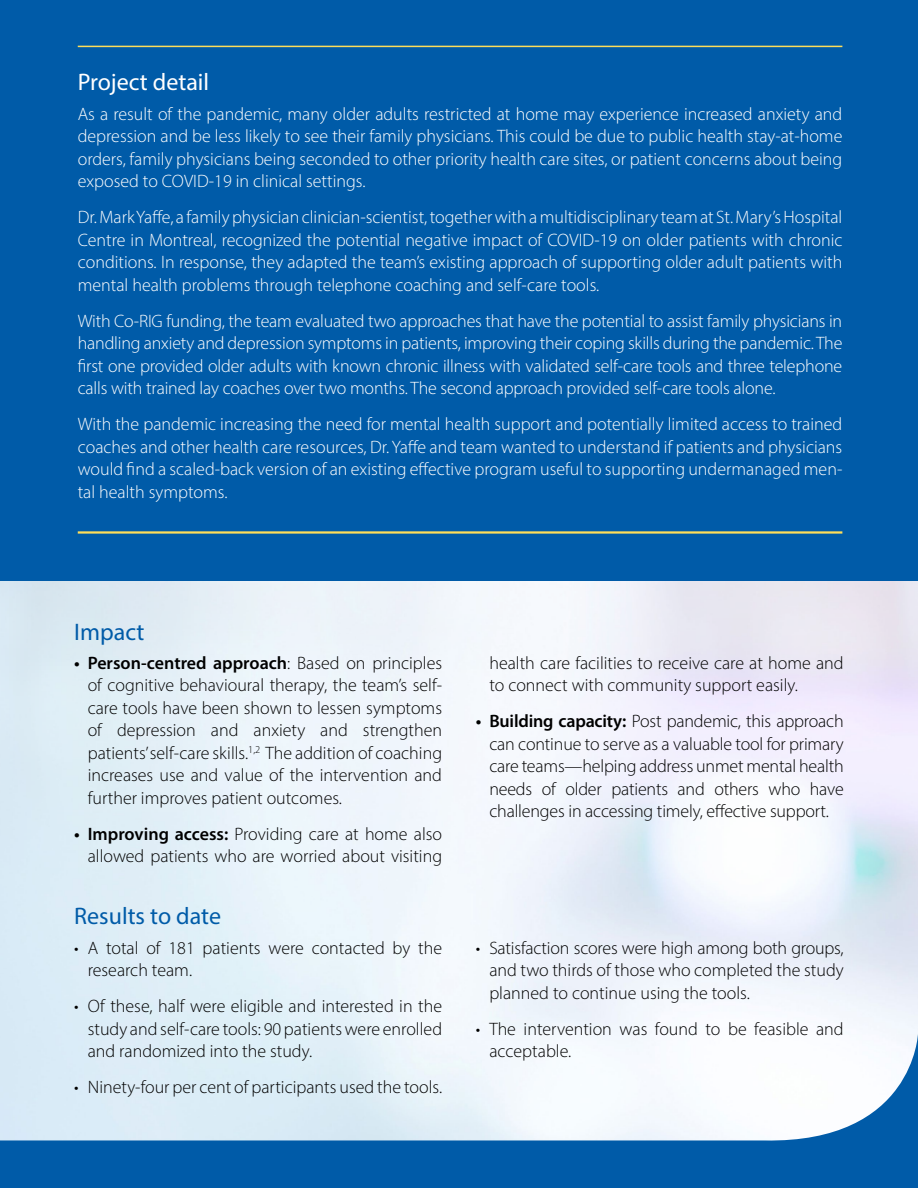
<style>
.page{position:relative;width:918px;height:1188px;background:#fff}
.page>*{position:absolute;margin:0;border:0;box-sizing:border-box;transform-origin:0 0}
.t1{font:24px "Myriad Pro";color:#005ba8}
.t2{font:24px "Myriad Pro";color:#fff}
.t3{font:300 18px/22.5px "Myriad Pro";color:#fff;text-align:justify}
.t4{font:300 18px/22.5px "Myriad Pro";color:#000;text-align:justify}
.s1{font-weight:600}
</style>
<div class="page">
<img style="left:0;top:580px;width:918px;height:454px">
<div style="left:0;top:0;width:918px;height:580px;background:#005ba8"></div>
<hr style="left:78px;top:46px;width:764px;height:1px;background:#ffde59">
<hr style="left:78px;top:531px;width:764px;height:3px;background:#ffde59">
<svg style="left:0;top:1034px;width:918px;height:154px"></svg>
<p class="t2" style="left:78px;top:68px;width:133px">Project detail</p>
<p class="t3" style="left:78px;top:102px;width:766px">As a result of the pandemic, many older adults restricted at home may experience increased anxiety and depression and be less likely to see their family physicians. This could be due to public health stay-at-home orders, family physicians being seconded to other priority health care sites, or patient concerns about being exposed to COVID-19 in clinical settings.</p>
<p class="t3" style="left:78px;top:206px;width:766px">Dr. Mark Yaffe, a family physician clinician-scientist, together with a multidisciplinary team at St. Mary’s Hospital Centre in Montreal, recognized the potential negative impact of COVID-19 on older patients with chronic conditions. In response, they adapted the team’s existing approach of supporting older adult patients with mental health problems through telephone coaching and self-care tools.</p>
<p class="t3" style="left:78px;top:309px;width:766px">With Co-RIG funding, the team evaluated two approaches that have the potential to assist family physicians in handling anxiety and depression symptoms in patients, improving their coping skills during the pandemic. The first one provided older adults with known chronic illness with validated self-care tools and three telephone calls with trained lay coaches over two months. The second approach provided self-care tools alone.</p>
<p class="t3" style="left:78px;top:413px;width:766px">With the pandemic increasing the need for mental health support and potentially limited access to trained coaches and other health care resources, Dr. Yaffe and team wanted to understand if patients and physicians would find a scaled-back version of an existing effective program useful to supporting undermanaged men&shy;tal health symptoms.</p>
<p class="t1" style="left:74px;top:617px;width:72px">Impact</p>
<p class="t4" style="left:88px;top:651px;width:356px;text-indent:-14px"><span class="s1">• Person-centred approach</span>: Based on principles of cognitive behavioural therapy, the team’s self&shy;care tools have been shown to lessen symptoms of depression and anxiety and strengthen patients’ self-care skills.<sup>1,2</sup> The addition of coaching increases use and value of the intervention and further improves patient outcomes.</p>
<p class="t4" style="left:74px;top:822px;width:369px;text-align:right"><span class="s1">• Improving access:</span> Providing care at home also allowed patients who are worried about visiting</p>
<p class="t1" style="left:74px;top:901px;width:148px">Results to date</p>
<p class="t4" style="left:88px;top:936px;width:356px;text-indent:-14px">• A total of 181 patients were contacted by the research team.</p>
<p class="t4" style="left:88px;top:995px;width:356px;text-indent:-14px">• Of these, half were eligible and interested in the study and self-care tools: 90 patients were enrolled and randomized into the study.</p>
<p class="t4" style="left:74px;top:1076px;width:369px">• Ninety-four per cent of participants used the tools.</p>
<p class="t4" style="left:489px;top:651px;width:356px">health care facilities to receive care at home and to connect with community support easily.</p>
<p class="t4" style="left:489px;top:710px;width:356px;text-indent:-14px"><span class="s1">• Building capacity:</span> Post pandemic, this approach can continue to serve as a valuable tool for primary care teams—helping address unmet mental health needs of older patients and others who have challenges in accessing timely, effective support.</p>
<p class="t4" style="left:489px;top:936px;width:356px;text-indent:-14px">• Satisfaction scores were high among both groups, and two thirds of those who completed the study planned to continue using the tools.</p>
<p class="t4" style="left:489px;top:1017px;width:356px;text-indent:-14px">• The intervention was found to be feasible and acceptable.</p>
</div>
